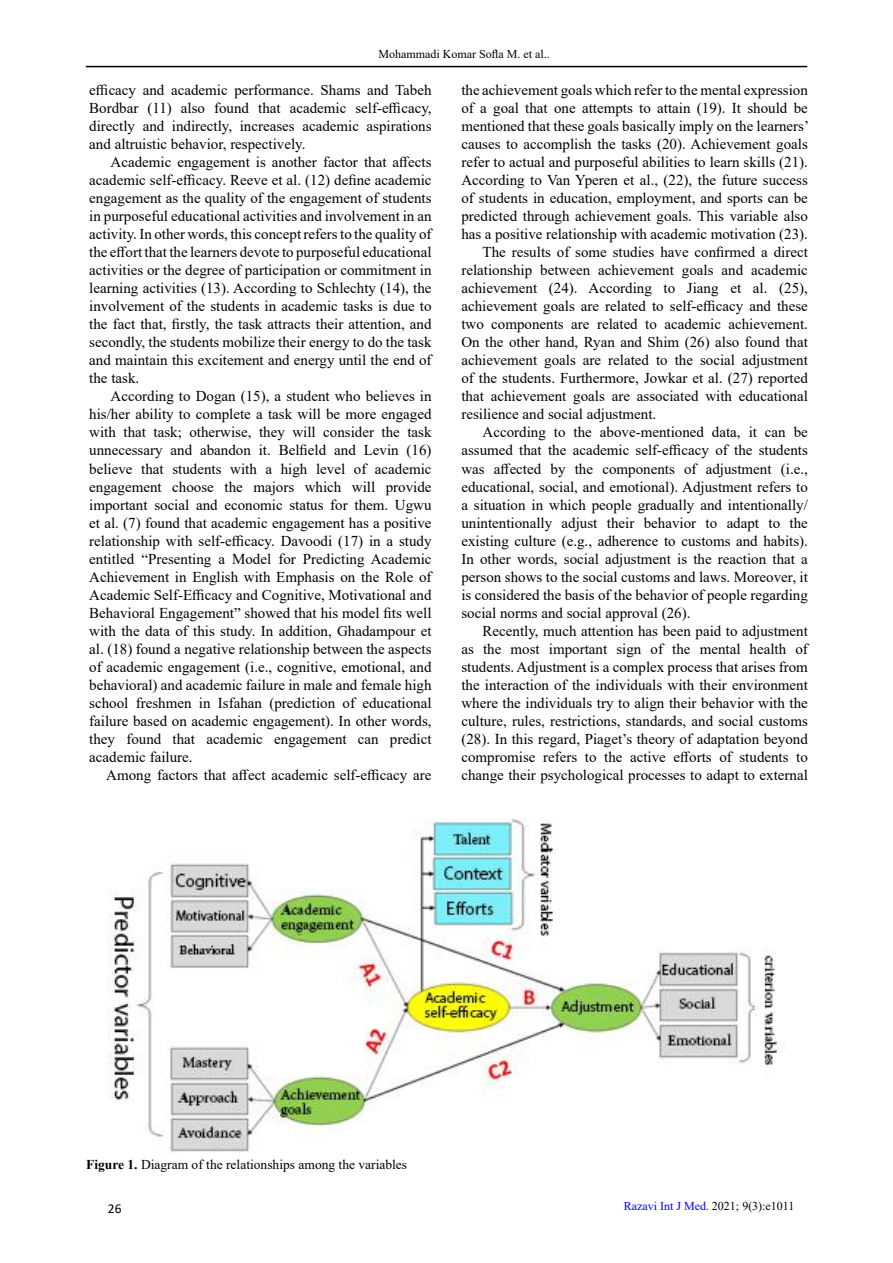
<style>
.page{position:relative;width:893px;height:1263px;background:#fff}
.page>*{position:absolute;margin:0;border:0;box-sizing:border-box;transform-origin:0 0}
.t1{font:15px/18px "Times New Roman";color:#000;text-align:justify}
.t2{font:13.5px "Times New Roman";color:#000}
.t3{font:13.5px "Calibri";color:#000}
.t4{font:12px "Times New Roman";color:#000}
.s1{font-weight:700}
.s2{color:#00f}
</style>
<div class="page">
<hr style="left:86px;top:66px;width:721px;height:1px;background:#000">
<img style="left:108px;top:819px;width:677px;height:334px">
<p class="t4" style="left:379px;top:45px;width:173px">Mohammadi Komar Sofla M. et al..</p>
<p class="t1" style="left:89px;top:81px;width:344px">efficacy and academic performance. Shams and Tabeh Bordbar (11) also found that academic self-efficacy, directly and indirectly, increases academic aspirations and altruistic behavior, respectively.</p>
<p class="t1" style="left:89px;top:153px;width:344px;text-indent:21px">Academic engagement is another factor that affects academic self-efficacy. Reeve et al. (12) define academic engagement as the quality of the engagement of students in purposeful educational activities and involvement in an activity. In other words, this concept refers to the quality of the effort that the learners devote to purposeful educational activities or the degree of participation or commitment in learning activities (13). According to Schlechty (14), the involvement of the students in academic tasks is due to the fact that, firstly, the task attracts their attention, and secondly, the students mobilize their energy to do the task and maintain this excitement and energy until the end of the task.</p>
<p class="t1" style="left:89px;top:387px;width:344px;text-indent:21px">According to Dogan (15), a student who believes in his/her ability to complete a task will be more engaged with that task; otherwise, they will consider the task unnecessary and abandon it. Belfield and Levin (16) believe that students with a high level of academic engagement choose the majors which will provide important social and economic status for them. Ugwu et al. (7) found that academic engagement has a positive relationship with self-efficacy. Davoodi (17) in a study entitled “Presenting a Model for Predicting Academic Achievement in English with Emphasis on the Role of Academic Self-Efficacy and Cognitive, Motivational and Behavioral Engagement” showed that his model fits well with the data of this study. In addition, Ghadampour et al. (18) found a negative relationship between the aspects of academic engagement (i.e., cognitive, emotional, and behavioral) and academic failure in male and female high school freshmen in Isfahan (prediction of educational failure based on academic engagement). In other words, they found that academic engagement can predict academic failure.</p>
<p class="t1" style="left:106px;top:765px;width:327px">Among factors that affect academic self-efficacy are</p>
<p class="t1" style="left:461px;top:81px;width:348px">the achievement goals which refer to the mental expression</p>
<p class="t1" style="left:461px;top:99px;width:348px">of a goal that one attempts to attain (19). It should be</p>
<p class="t1" style="left:461px;top:117px;width:349px">mentioned that these goals basically imply on the learners’</p>
<p class="t1" style="left:461px;top:135px;width:348px">causes to accomplish the tasks (20). Achievement goals</p>
<p class="t1" style="left:461px;top:153px;width:348px">refer to actual and purposeful abilities to learn skills (21).</p>
<p class="t1" style="left:461px;top:171px;width:348px">According to Van Yperen et al., (22), the future success</p>
<p class="t1" style="left:461px;top:189px;width:348px">of students in education, employment, and sports can be</p>
<p class="t1" style="left:461px;top:207px;width:348px">predicted through achievement goals. This variable also</p>
<p class="t1" style="left:461px;top:225px;width:348px">has a positive relationship with academic motivation (23).</p>
<p class="t1" style="left:483px;top:243px;width:327px">The results of some studies have confirmed a direct</p>
<p class="t1" style="left:461px;top:261px;width:348px">relationship between achievement goals and academic</p>
<p class="t1" style="left:461px;top:279px;width:348px">achievement (24). According to Jiang et al. (25),</p>
<p class="t1" style="left:461px;top:297px;width:348px">achievement goals are related to self-efficacy and these</p>
<p class="t1" style="left:461px;top:315px;width:348px">two components are related to academic achievement.</p>
<p class="t1" style="left:461px;top:333px;width:348px">On the other hand, Ryan and Shim (26) also found that</p>
<p class="t1" style="left:461px;top:351px;width:348px">achievement goals are related to the social adjustment</p>
<p class="t1" style="left:461px;top:369px;width:348px">of the students. Furthermore, Jowkar et al. (27) reported</p>
<p class="t1" style="left:461px;top:387px;width:348px">that achievement goals are associated with educational</p>
<p class="t1" style="left:461px;top:405px;width:196px">resilience and social adjustment.</p>
<p class="t1" style="left:483px;top:423px;width:327px">According to the above-mentioned data, it can be</p>
<p class="t1" style="left:461px;top:441px;width:348px">assumed that the academic self-efficacy of the students</p>
<p class="t1" style="left:461px;top:459px;width:348px">was affected by the components of adjustment (i.e.,</p>
<p class="t1" style="left:461px;top:477px;width:348px">educational, social, and emotional). Adjustment refers to</p>
<p class="t1" style="left:461px;top:495px;width:348px">a situation in which people gradually and intentionally/</p>
<p class="t1" style="left:461px;top:513px;width:348px">unintentionally adjust their behavior to adapt to the</p>
<p class="t1" style="left:461px;top:531px;width:348px">existing culture (e.g., adherence to customs and habits).</p>
<p class="t1" style="left:461px;top:549px;width:348px">In other words, social adjustment is the reaction that a</p>
<p class="t1" style="left:461px;top:567px;width:348px">person shows to the social customs and laws. Moreover, it</p>
<p class="t1" style="left:461px;top:585px;width:348px">is considered the basis of the behavior of people regarding</p>
<p class="t1" style="left:461px;top:603px;width:231px">social norms and social approval (26).</p>
<p class="t1" style="left:483px;top:621px;width:327px">Recently, much attention has been paid to adjustment</p>
<p class="t1" style="left:461px;top:639px;width:348px">as the most important sign of the mental health of</p>
<p class="t1" style="left:461px;top:657px;width:348px">students. Adjustment is a complex process that arises from</p>
<p class="t1" style="left:461px;top:675px;width:348px">the interaction of the individuals with their environment</p>
<p class="t1" style="left:461px;top:693px;width:348px">where the individuals try to align their behavior with the</p>
<p class="t1" style="left:461px;top:711px;width:348px">culture, rules, restrictions, standards, and social customs</p>
<p class="t1" style="left:461px;top:729px;width:348px">(28). In this regard, Piaget’s theory of adaptation beyond</p>
<p class="t1" style="left:461px;top:747px;width:348px">compromise refers to the active efforts of students to</p>
<p class="t1" style="left:461px;top:765px;width:348px">change their psychological processes to adapt to external</p>
<p class="t2" style="left:86px;top:1155px;width:323px"><span class="s1">Figure 1.</span> Diagram of the relationships among the variables</p>
<p class="t3" style="left:108px;top:1199px;width:15px">26</p>
<p class="t4" style="left:624px;top:1197px;width:172px"><span class="s2">Razavi Int J Med.</span> 2021; 9(3):e1011</p>
</div>
